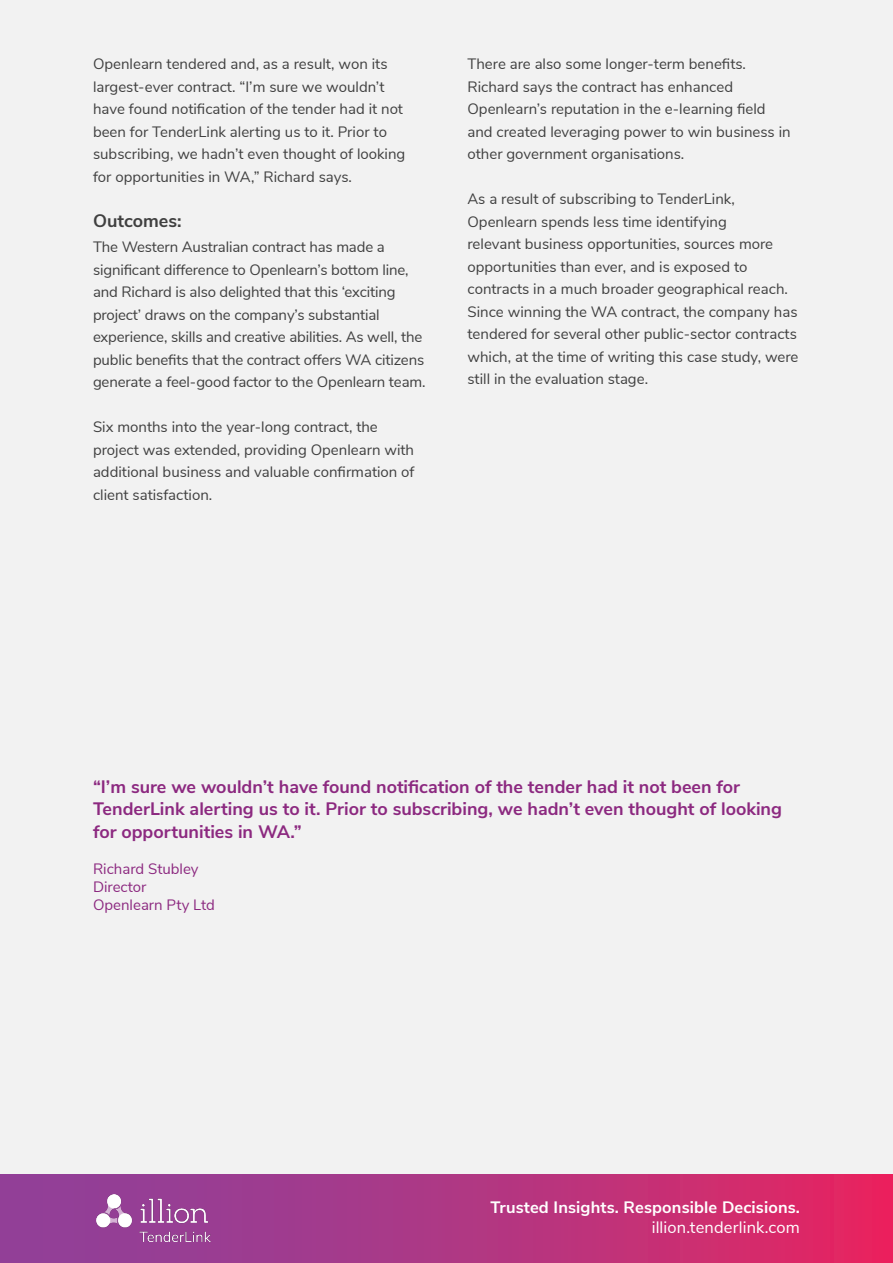
<style>
.page{position:relative;width:893px;height:1263px;background:#f2f2f2}
.page>*{position:absolute;margin:0;border:0;box-sizing:border-box;transform-origin:0 0}
.Quote_-_10pt{font:700 18px/22.5px "Nunito Sans";color:#8c2980}
.Subheading_-_12pt{font:700 18px "Nunito Sans";color:#404040}
.t1{font:700 16.5px "Nunito Sans";letter-spacing:.01em;color:#fff}
.t2{font:16.5px "Nunito Sans";letter-spacing:.01em;color:#fff}
.Body_Copy_-_10pt{font:15px/22.5px "Nunito Sans";color:#404040}
.Credential{font:15px "Nunito Sans";color:#8c2980}
</style>
<div class="page">
<div style="left:0;top:1174px;width:893px;height:89px;background:linear-gradient(to right,#85449f,#e12764)"></div>
<img style="left:97px;top:1194px;width:114px;height:47px">
<p class="Body_Copy_-_10pt" style="left:93px;top:52px;width:314px">Openlearn tendered and, as a result, won its largest-ever contract. “I’m sure we wouldn’t have found notification of the tender had it not been for TenderLink alerting us to it. Prior to subscribing, we hadn’t even thought of looking for opportunities in WA,” Richard says.</p>
<p class="Subheading_-_12pt" style="left:93px;top:207px;width:90px">Outcomes:</p>
<p class="Body_Copy_-_10pt" style="left:93px;top:235px;width:334px">The Western Australian contract has made a significant difference to Openlearn’s bottom line, and Richard is also delighted that this ‘exciting project’ draws on the company’s substantial experience, skills and creative abilities. As well, the public benefits that the contract offers WA citizens generate a feel-good factor to the Openlearn team.</p>
<p class="Body_Copy_-_10pt" style="left:93px;top:415px;width:323px">Six months into the year-long contract, the project was extended, providing Openlearn with additional business and valuable confirmation of client satisfaction.</p>
<p class="Body_Copy_-_10pt" style="left:467px;top:52px;width:325px">There are also some longer-term benefits.<br>Richard says the contract has enhanced Openlearn’s reputation in the e-learning field and created leveraging power to win business in other government organisations.</p>
<p class="Body_Copy_-_10pt" style="left:467px;top:187px;width:332px">As a result of subscribing to TenderLink, Openlearn spends less time identifying<br>relevant business opportunities, sources more opportunities than ever, and is exposed to contracts in a much broader geographical reach.<br>Since winning the WA contract, the company has tendered for several other public-sector contracts which, at the time of writing this case study, were still in the evaluation stage.</p>
<p class="Quote_-_10pt" style="left:93px;top:774px;width:690px">“I’m sure we wouldn’t have found notification of the tender had it not been for<br>TenderLink alerting us to it. Prior to subscribing, we hadn’t even thought of looking for opportunities in WA.”</p>
<p class="Credential" style="left:93px;top:858px;width:107px">Richard Stubley</p>
<p class="Credential" style="left:93px;top:876px;width:55px">Director</p>
<p class="Credential" style="left:93px;top:894px;width:123px">Openlearn Pty Ltd</p>
<p class="t1" style="left:491px;top:1195px;width:311px">Trusted Insights. Responsible Decisions.</p>
<p class="t2" style="left:652px;top:1215px;width:150px">illion.tenderlink.com</p>
</div>
